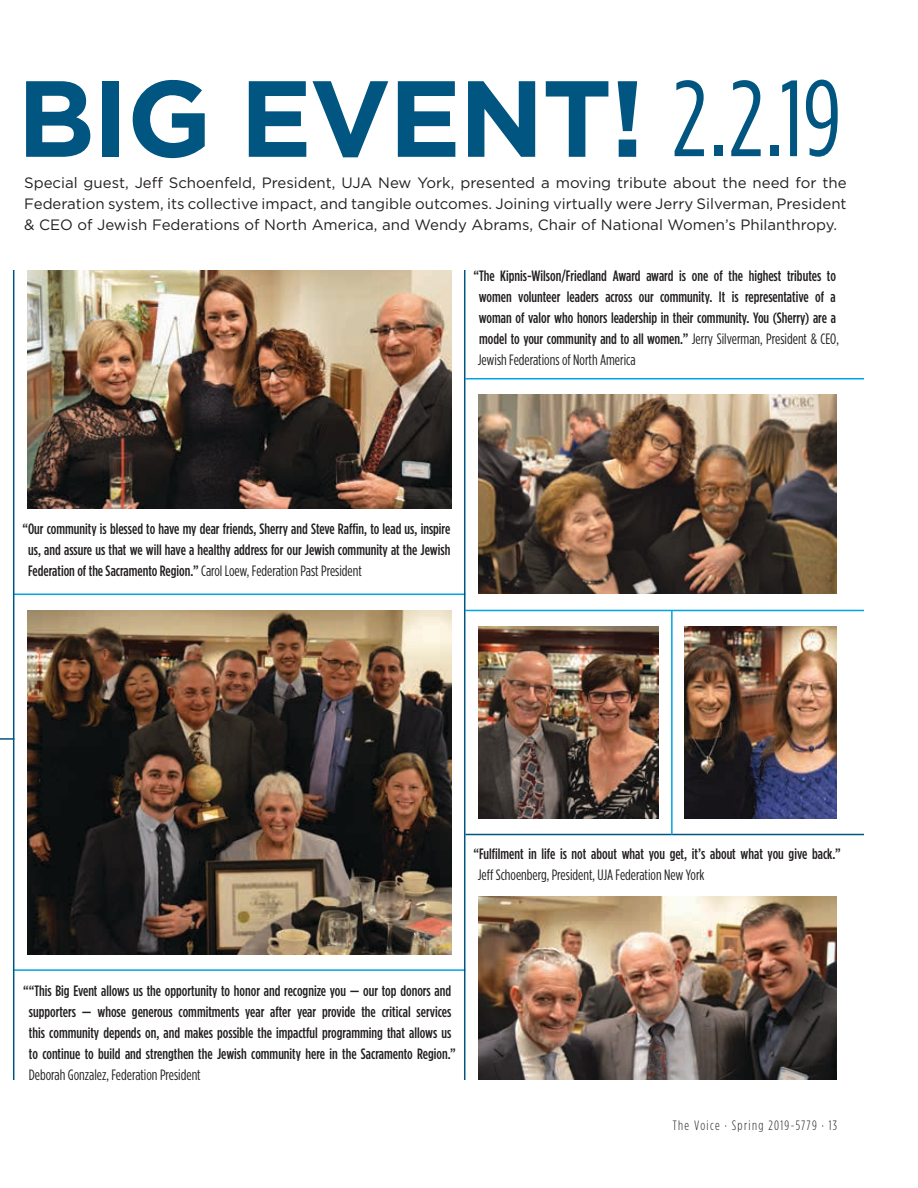
<style>
.page{position:relative;width:918px;height:1188px;background:#fff}
.page>*{position:absolute;margin:0;border:0;box-sizing:border-box;transform-origin:0 0}
.t1{font:700 108px "Gotham";letter-spacing:-.02em;color:#005581}
.t2{font:500 15px/21px "Gotham Condensed";color:#231f20;text-align:justify}
.t3{font:15px/21px "Gotham";color:#231f20;text-align:justify}
.t4{font:15px "Gotham Condensed";color:#231f20}
.t5{font:300 13.5px "Gotham Condensed";letter-spacing:.1em;color:#231f20}
.s1{font-family:"Gotham Condensed";font-weight:400}
.s2{font-weight:400}
</style>
<div class="page">
<img style="left:27px;top:270px;width:424px;height:239px">
<img style="left:478px;top:394px;width:359px;height:200px">
<img style="left:478px;top:897px;width:359px;height:183px">
<img style="left:478px;top:626px;width:180px;height:193px">
<img style="left:685px;top:626px;width:152px;height:193px">
<img style="left:27px;top:610px;width:424px;height:344px">
<hr style="left:13px;top:594px;width:452px;height:1px;background:#00a4e4">
<hr style="left:13px;top:969px;width:452px;height:2px;background:#00a4e4">
<hr style="left:465px;top:378px;width:399px;height:2px;background:#00a4e4">
<hr style="left:465px;top:610px;width:399px;height:1px;background:#00a4e4">
<hr style="left:465px;top:834px;width:399px;height:1px;background:#005581">
<svg style="left:0;top:738px;width:13px;height:2px"></svg>
<hr style="left:13px;top:270px;width:1px;height:810px;background:#005581">
<hr style="left:464px;top:270px;width:1px;height:810px;background:#005581">
<hr style="left:671px;top:610px;width:2px;height:225px;background:#00a4e4">
<h1 class="t1" style="left:17px;top:56px;width:826px">BIG EVENT! <span class="s1">2.2.19</span></h1>
<p class="t3" style="left:24px;top:172px;width:824px">Special guest, Jeff Schoenfeld, President, UJA New York, presented a moving tribute about the need for the Federation system, its collective impact, and tangible outcomes. Joining virtually were Jerry Silverman, President &amp; CEO of Jewish Federations of North America, and Wendy Abrams, Chair of National Women’s Philanthropy.</p>
<p class="t2" style="left:473px;top:265px;width:367px;text-align:left">“The Kipnis-Wilson/Friedland Award award is one of the highest tributes to women volunteer leaders across our community. It is representative of a woman of valor who honors leadership in their community. You (Sherry) are a model to your community and to all women.” <span class="s2">Jerry Silverman, President &amp; CEO, Jewish Federations of North America</span></p>
<p class="t2" style="left:28px;top:518px;width:424px;text-indent:-6px">“Our community is blessed to have my dear friends, Sherry and Steve Raffin, to lead us, inspire us, and assure us that we will have a healthy address for our Jewish community at the Jewish Federation of the Sacramento Region.” <span class="s2">Carol Loew, Federation Past President</span></p>
<p class="t2" style="left:473px;top:843px;width:369px">“Fulfilment in life is not about what you get, it’s about what you give back.”</p>
<p class="t4" style="left:478px;top:867px;width:228px">Jeff Schoenberg, President, UJA Federation New York</p>
<p class="t2" style="left:23px;top:980px;width:434px;text-align:center">““This Big Event allows us the opportunity to honor and recognize you — our top donors and supporters — whose generous commitments year after year provide the critical services this community depends on, and makes possible the impactful programming that allows us to continue to build and strengthen the Jewish community here in the Sacramento Region.”</p>
<p class="t4" style="left:29px;top:1067px;width:173px">Deborah Gonzalez, Federation President</p>
<p class="t5" style="left:673px;top:1118px;width:166px">The Voice · Spring 2019-5779 · 13</p>
</div>
